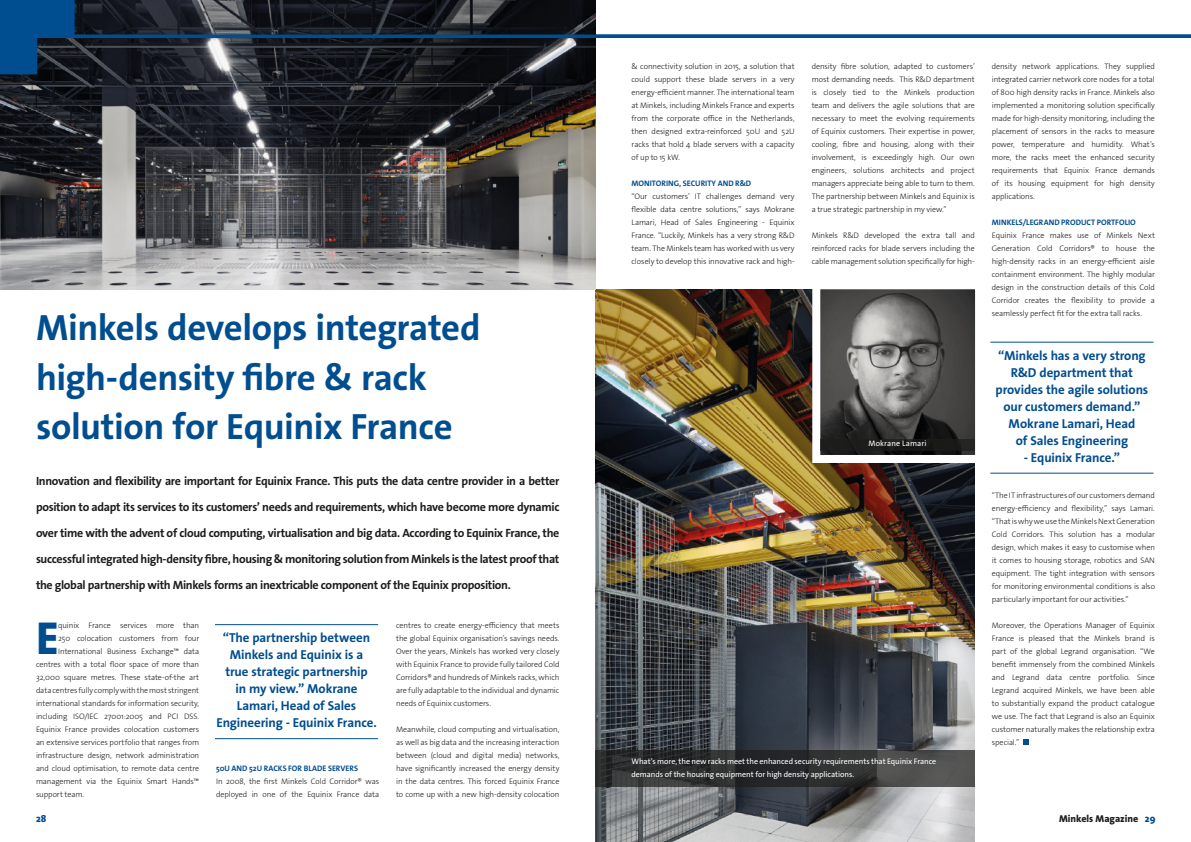
<style>
.page{position:relative;width:1191px;height:842px;background:#fff}
.page>*{position:absolute;margin:0;border:0;box-sizing:border-box;transform-origin:0 0}
.t1{font:800 46.5px "The Sans Os F";color:#004d8f}
.t2{font:700 36.8px/49.6px "The Sans Os F";letter-spacing:-.01em;color:#004d8f}
.t3{font:700 13px/17px "The Sans Os F";letter-spacing:-.01em;color:#004d8f;text-align:center}
.t4{font:700 12px/26px "The Sans Os F";letter-spacing:-.03em;color:#1d1d1b;text-align:justify}
.t5{font:800 10px "The Sans Os F";color:#1d1d1b}
.t6{font:800 10px "The Sans Os F";color:#004d8f}
.t7{font:300 8px/13px "The Sans Os F";letter-spacing:-.01em;color:#1d1d1b;text-align:justify}
.t8{font:8px/13px "The Sans Os F";letter-spacing:-.005em;color:#fff}
.t9{font:700 8px "The Sans Os F";color:#004d8f}
.t10{font:8px "The Sans Os F";letter-spacing:.015em;color:#fff}
.s1{color:#004d8f}
</style>
<div class="page">
<img style="left:595px;top:289px;width:379px;height:553px">
<img style="left:821px;top:290px;width:153px;height:164px">
<div style="left:812px;top:281px;width:171px;height:182px;border:8px solid #fff"></div>
<img style="left:0;top:74px;width:595px;height:215px">
<svg style="left:1023px;top:739px;width:5px;height:6px"></svg>
<svg style="left:0;top:0;width:1191px;height:74px"></svg>
<hr style="left:990px;top:342px;width:163px;height:1px;background:#004d8f">
<hr style="left:990px;top:473px;width:163px;height:1px;background:#004d8f">
<svg style="left:595px;top:750px;width:379px;height:36px;background:#353637"></svg>
<hr style="left:215px;top:624px;width:163px;height:1px;background:#004d8f">
<hr style="left:215px;top:738px;width:163px;height:1px;background:#004d8f">
<div style="left:820px;top:439px;width:154px;height:12px;background:#1d1d1b"></div>
<h2 class="t2" style="left:36px;top:303px;width:446px">Minkels develops integrated high-density fibre &amp; rack solution for Equinix France</h2>
<p class="t4" style="left:36px;top:468px;width:525px">Innovation and flexibility are important for Equinix France. This puts the data centre provider in a better position to adapt its services to its customers’ needs and requirements, which have become more dynamic over time with the advent of cloud computing, virtualisation and big data. According to Equinix France, the successful integrated high-density fibre, housing &amp; monitoring solution from Minkels is the latest proof that the global partnership with Minkels forms an inextricable component of the Equinix proposition.</p>
<p class="t7" style="left:396px;top:618px;width:165px">centres to create energy-efficiency that meets the global Equinix organisation’s savings needs.<br>Over the years, Minkels has worked very closely with Equinix France to provide fully tailored Cold Corridors® and hundreds of Minkels racks, which are fully adaptable to the individual and dynamic needs of Equinix customers.</p>
<p class="t7" style="left:396px;top:722px;width:165px">Meanwhile, cloud computing and virtualisation, as well as big data and the increasing interaction between (cloud and digital media) networks, have significantly increased the energy density in the data centres. This forced Equinix France to come up with a new high-density colocation</p>
<h1 class="t1" style="left:36px;top:608px;width:24px">E</h1>
<p class="t7" style="left:58px;top:618px;width:143px">quinix France services more than</p>
<h3 class="t3" style="left:216px;top:629px;width:162px">“The partnership between<br>Minkels and Equinix is a<br>true strategic partnership<br>in my view.” Mokrane<br>Lamari, Head of Sales<br>Engineering - Equinix France.</h3>
<p class="t7" style="left:58px;top:631px;width:142px">250 colocation customers from four</p>
<p class="t7" style="left:58px;top:644px;width:142px">International Business Exchange™ data</p>
<p class="t7" style="left:36px;top:657px;width:165px">centres with a total floor space of more than</p>
<p class="t7" style="left:36px;top:670px;width:165px">32,000 square metres. These state-of-the art</p>
<p class="t7" style="left:36px;top:683px;width:165px">data centres fully comply with the most stringent</p>
<p class="t7" style="left:36px;top:696px;width:165px">international standards for information security,</p>
<p class="t7" style="left:36px;top:709px;width:165px">including ISO/IEC 27001:2005 and PCI DSS.</p>
<p class="t7" style="left:36px;top:722px;width:165px">Equinix France provides colocation customers</p>
<p class="t7" style="left:36px;top:735px;width:165px">an extensive services portfolio that ranges from</p>
<p class="t7" style="left:36px;top:748px;width:165px">infrastructure design, network administration</p>
<p class="t7" style="left:36px;top:761px;width:165px">and cloud optimisation, to remote data centre</p>
<p class="t7" style="left:36px;top:774px;width:165px">management via the Equinix Smart Hands™</p>
<p class="t7" style="left:36px;top:787px;width:50px">support team.</p>
<p class="t9" style="left:216px;top:763px;width:143px">50U AND 52U RACKS FOR BLADE SERVERS</p>
<p class="t7" style="left:216px;top:774px;width:165px">In 2008, the first Minkels Cold Corridor® was deployed in one of the Equinix France data</p>
<p class="t7" style="left:631px;top:59px;width:165px">&amp; connectivity solution in 2015, a solution that could support these blade servers in a very energy-efficient manner. The international team at Minkels, including Minkels France and experts from the corporate office in the Netherlands, then designed extra-reinforced 50U and 52U racks that hold 4 blade servers with a capacity of up to 15 kW.</p>
<p class="t9" style="left:631px;top:178px;width:121px">MONITORING, SECURITY AND R&amp;D</p>
<p class="t7" style="left:631px;top:189px;width:165px">“Our customers’ IT challenges demand very flexible data centre solutions,” says Mokrane Lamari, Head of Sales Engineering - Equinix France. “Luckily, Minkels has a very strong R&amp;D team. The Minkels team has worked with us very closely to develop this innovative rack and high-</p>
<p class="t7" style="left:811px;top:59px;width:165px">density fibre solution, adapted to customers’ most demanding needs. This R&amp;D department is closely tied to the Minkels production team and delivers the agile solutions that are necessary to meet the evolving requirements of Equinix customers. Their expertise in power, cooling, fibre and housing, along with their involvement, is exceedingly high. Our own engineers, solutions architects and project managers appreciate being able to turn to them.<br>The partnership between Minkels and Equinix is a true strategic partnership in my view.”</p>
<p class="t7" style="left:811px;top:228px;width:165px">Minkels R&amp;D developed the extra tall and reinforced racks for blade servers including the cable management solution specifically for high-</p>
<p class="t10" style="left:868px;top:438px;width:59px">Mokrane Lamari</p>
<p class="t8" style="left:631px;top:755px;width:306px">What’s more, the new racks meet the enhanced security requirements that Equinix France demands of the housing equipment for high density applications.</p>
<p class="t7" style="left:991px;top:59px;width:165px">density network applications. They supplied integrated carrier network core nodes for a total of 800 high density racks in France. Minkels also implemented a monitoring solution specifically made for high-density monitoring, including the placement of sensors in the racks to measure power, temperature and humidity. What’s more, the racks meet the enhanced security requirements that Equinix France demands of its housing equipment for high density applications.</p>
<p class="t9" style="left:991px;top:217px;width:146px">MINKELS/LEGRAND PRODUCT PORTFOLIO</p>
<p class="t7" style="left:991px;top:228px;width:165px">Equinix France makes use of Minkels Next Generation Cold Corridors® to house the high-density racks in an energy-efficient aisle containment environment. The highly modular design in the construction details of this Cold Corridor creates the flexibility to provide a seamlessly perfect fit for the extra tall racks.</p>
<h3 class="t3" style="left:995px;top:347px;width:154px">“Minkels has a very strong<br>R&amp;D department that provides the agile solutions our customers demand.”<br>Mokrane Lamari, Head<br>of Sales Engineering</h3>
<h3 class="t3" style="left:1023px;top:449px;width:98px">- Equinix France.”</h3>
<p class="t7" style="left:991px;top:488px;width:165px">“The IT infrastructures of our customers demand energy-efficiency and flexibility,” says Lamari. “That is why we use the Minkels Next Generation Cold Corridors. This solution has a modular design, which makes it easy to customise when it comes to housing storage, robotics and SAN equipment. The tight integration with sensors for monitoring environmental conditions is also particularly important for our activities.”</p>
<p class="t7" style="left:991px;top:618px;width:165px">Moreover, the Operations Manager of Equinix France is pleased that the Minkels brand is part of the global Legrand organisation. “We benefit immensely from the combined Minkels and Legrand data centre portfolio. Since Legrand acquired Minkels, we have been able to substantially expand the product catalogue we use. The fact that Legrand is also an Equinix customer naturally makes the relationship extra special.”</p>
<p class="t6" style="left:36px;top:812px;width:12px">28</p>
<p class="t5" style="left:1059px;top:812px;width:98px">Minkels Magazine <span class="s1">29</span></p>
</div>
